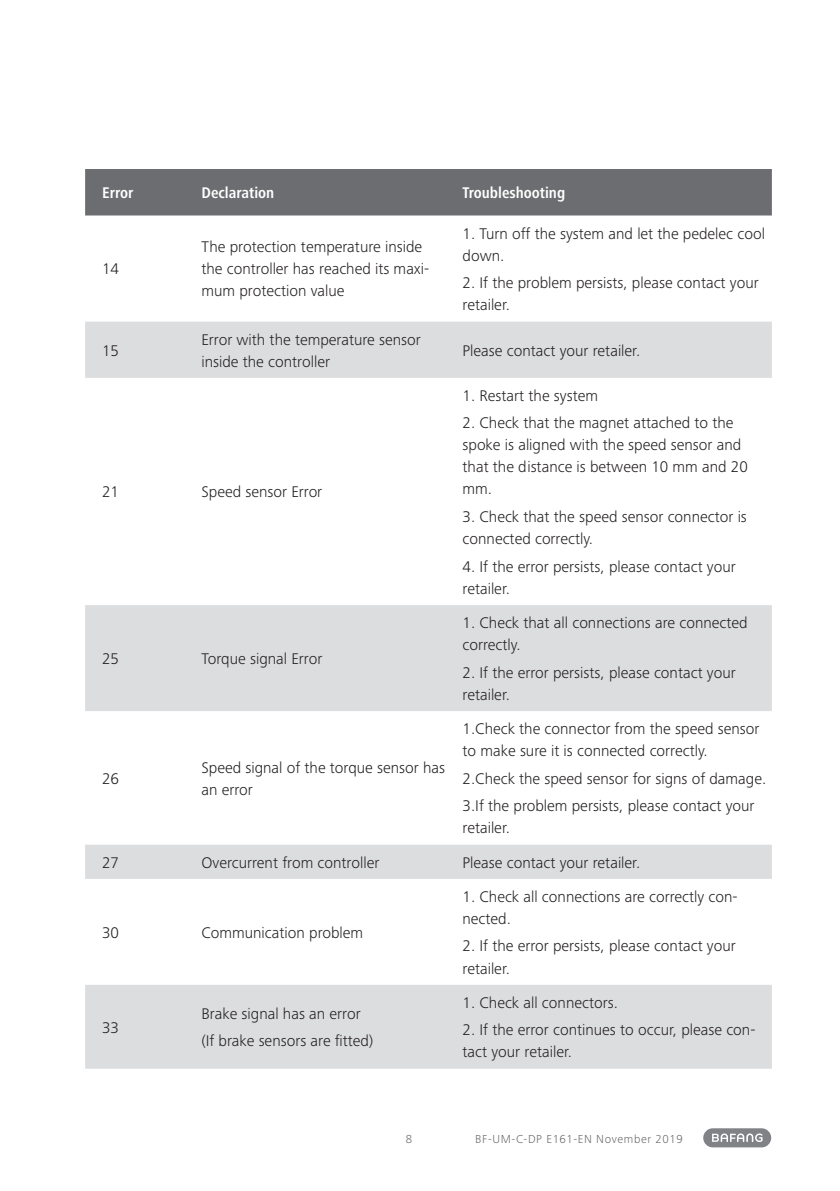
<style>
.page{position:relative;width:840px;height:1191px;background:#fff}
.page>*{position:absolute;margin:0;border:0;box-sizing:border-box;transform-origin:0 0}
.t1{font:300 16px/22px "Frutiger Next Pro";color:#231f20}
.BAF_Text_Kopfzeile_T{font:700 condensed 16px "Frutiger Next Pro";color:#fff}
.t2{font:300 12px "Frutiger Next Pro";letter-spacing:.05em;color:#6c6d70}
</style>
<div class="page">
<div style="left:702px;top:1128px;width:68px;height:19px;background:#808285;border-radius:10px"></div>
<svg style="left:712px;top:1133px;width:50px;height:9px"></svg>
<div style="left:85px;top:169px;width:686px;height:47px;background:#6c6d70"></div>
<svg style="left:85px;top:322px;width:686px;height:557px"></svg>
<div style="left:85px;top:985px;width:686px;height:83px;background:#dcdddf"></div>
<p class="BAF_Text_Kopfzeile_T" style="left:102px;top:184px;width:33px">Error</p>
<p class="BAF_Text_Kopfzeile_T" style="left:201px;top:184px;width:74px">Declaration</p>
<p class="BAF_Text_Kopfzeile_T" style="left:462px;top:184px;width:104px">Troubleshooting</p>
<p class="t1" style="left:102px;top:258px;width:18px">14</p>
<p class="t1" style="left:201px;top:236px;width:229px">The protection temperature inside the controller has reached its maxi&shy;mum protection value</p>
<p class="t1" style="left:462px;top:222px;width:304px">1. Turn off the system and let the pedelec cool down.</p>
<p class="t1" style="left:462px;top:272px;width:297px">2. If the problem persists, please contact your retailer.</p>
<p class="t1" style="left:102px;top:339px;width:18px">15</p>
<p class="t1" style="left:201px;top:328px;width:221px">Error with the temperature sensor inside the controller</p>
<p class="t1" style="left:462px;top:339px;width:179px">Please contact your retailer.</p>
<p class="t1" style="left:102px;top:481px;width:18px">21</p>
<p class="t1" style="left:201px;top:481px;width:122px">Speed sensor Error</p>
<p class="t1" style="left:102px;top:647px;width:18px">25</p>
<p class="t1" style="left:201px;top:647px;width:122px">Torque signal Error</p>
<p class="t1" style="left:102px;top:767px;width:18px">26</p>
<p class="t1" style="left:201px;top:756px;width:245px">Speed signal of the torque sensor has an error</p>
<p class="t1" style="left:462px;top:384px;width:137px">1. Restart the system</p>
<p class="t1" style="left:462px;top:412px;width:287px">2. Check that the magnet attached to the spoke is aligned with the speed sensor and that the distance is between 10 mm and 20 mm.</p>
<p class="t1" style="left:462px;top:506px;width:286px">3. Check that the speed sensor connector is connected correctly.</p>
<p class="t1" style="left:462px;top:555px;width:274px">4. If the error persists, please contact your retailer.</p>
<p class="t1" style="left:462px;top:611px;width:286px">1. Check that all connections are connected correctly.</p>
<p class="t1" style="left:462px;top:661px;width:274px">2. If the error persists, please contact your retailer.</p>
<p class="t1" style="left:462px;top:717px;width:298px">1.Check the connector from the speed sensor to make sure it is connected correctly.</p>
<p class="t1" style="left:462px;top:767px;width:305px">2.Check the speed sensor for signs of damage.</p>
<p class="t1" style="left:462px;top:795px;width:293px">3.If the problem persists, please contact your retailer.</p>
<p class="t1" style="left:102px;top:851px;width:18px">27</p>
<p class="t1" style="left:201px;top:851px;width:179px">Overcurrent from controller</p>
<p class="t1" style="left:462px;top:851px;width:179px">Please contact your retailer.</p>
<p class="t1" style="left:102px;top:921px;width:18px">30</p>
<p class="t1" style="left:201px;top:921px;width:163px">Communication problem</p>
<p class="t1" style="left:102px;top:1016px;width:18px">33</p>
<p class="t1" style="left:201px;top:1002px;width:161px">Brake signal has an error</p>
<p class="t1" style="left:201px;top:1030px;width:173px">(If brake sensors are fitted)</p>
<p class="t1" style="left:462px;top:885px;width:276px">1. Check all connections are correctly con&shy;nected.</p>
<p class="t1" style="left:462px;top:935px;width:274px">2. If the error persists, please contact your retailer.</p>
<p class="t1" style="left:462px;top:991px;width:157px">1. Check all connectors.</p>
<p class="t1" style="left:462px;top:1019px;width:294px">2. If the error continues to occur, please con&shy;tact your retailer.</p>
<p class="t2" style="left:405px;top:1132px;width:8px">8</p>
<p class="t2" style="left:475px;top:1132px;width:209px">BF-UM-C-DP E161-EN November 2019</p>
</div>
